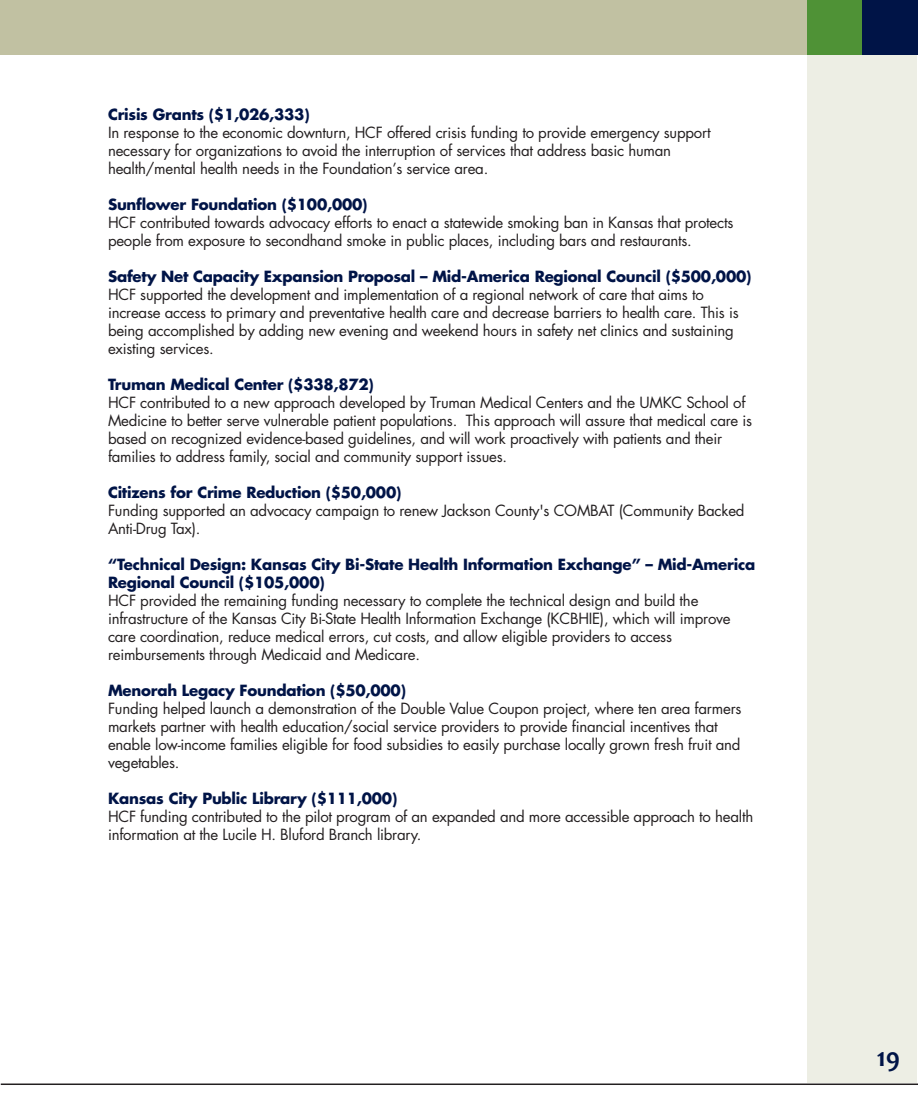
<style>
.page{position:relative;width:918px;height:1107px;background:#fff}
.page>*{position:absolute;margin:0;border:0;box-sizing:border-box;transform-origin:0 0}
.t1{font:700 27px "Candara";color:#001447}
.t2{font:15px/18px "Futura";letter-spacing:-.015em;color:#231f20}
.t3{font:700 15px/18px "Futura";letter-spacing:-.015em;color:#001447}
</style>
<div class="page">
<div style="left:0;top:0;width:807px;height:55px;background:#c1c1a2"></div>
<div style="left:807px;top:0;width:56px;height:54px;background:#4f9236"></div>
<div style="left:862px;top:0;width:56px;height:55px;background:#001447"></div>
<div style="left:808px;top:55px;width:109px;height:1028px;background:#edeee4"></div>
<hr style="left:1px;top:1084px;width:917px;height:1px;background:#231f20">
<p class="t3" style="left:108px;top:107px;width:203px">Crisis Grants ($1,026,333)</p>
<p class="t2" style="left:108px;top:125px;width:604px">In response to the economic downturn, HCF offered crisis funding to provide emergency support necessary for organizations to avoid the interruption of services that address basic human health/mental health needs in the Foundation’s service area.</p>
<p class="t3" style="left:108px;top:197px;width:261px">Sunflower Foundation ($100,000)</p>
<p class="t2" style="left:108px;top:215px;width:627px">HCF contributed towards advocacy efforts to enact a statewide smoking ban in Kansas that protects people from exposure to secondhand smoke in public places, including bars and restaurants.</p>
<p class="t3" style="left:108px;top:269px;width:645px">Safety Net Capacity Expansion Proposal – Mid-America Regional Council ($500,000)</p>
<p class="t2" style="left:108px;top:287px;width:632px">HCF supported the development and implementation of a regional network of care that aims to increase access to primary and preventative health care and decrease barriers to health care. This is being accomplished by adding new evening and weekend hours in safety net clinics and sustaining existing services.</p>
<p class="t3" style="left:108px;top:377px;width:267px">Truman Medical Center ($338,872)</p>
<p class="t2" style="left:108px;top:395px;width:646px">HCF contributed to a new approach developed by Truman Medical Centers and the UMKC School of Medicine to better serve vulnerable patient populations. This approach will assure that medical care is based on recognized evidence-based guidelines, and will work proactively with patients and their families to address family, social and community support issues.</p>
<p class="t3" style="left:108px;top:485px;width:295px">Citizens for Crime Reduction ($50,000)</p>
<p class="t2" style="left:108px;top:503px;width:638px">Funding supported an advocacy campaign to renew Jackson County's COMBAT (Community Backed<br>Anti-Drug Tax).</p>
<p class="t3" style="left:108px;top:557px;width:649px">“Technical Design: Kansas City Bi-State Health Information Exchange” – Mid-America<br>Regional Council ($105,000)</p>
<p class="t2" style="left:108px;top:593px;width:624px">HCF provided the remaining funding necessary to complete the technical design and build the infrastructure of the Kansas City Bi-State Health Information Exchange (KCBHIE), which will improve care coordination, reduce medical errors, cut costs, and allow eligible providers to access reimbursements through Medicaid and Medicare.</p>
<p class="t3" style="left:108px;top:683px;width:299px">Menorah Legacy Foundation ($50,000)</p>
<p class="t2" style="left:108px;top:701px;width:635px">Funding helped launch a demonstration of the Double Value Coupon project, where ten area farmers markets partner with health education/social service providers to provide financial incentives that enable low-income families eligible for food subsidies to easily purchase locally grown fresh fruit and vegetables.</p>
<p class="t3" style="left:108px;top:791px;width:291px">Kansas City Public Library ($111,000)</p>
<p class="t2" style="left:108px;top:809px;width:647px">HCF funding contributed to the pilot program of an expanded and more accessible approach to health information at the Lucile H. Bluford Branch library.</p>
<h1 class="t1" style="left:877px;top:1040px;width:25px">19</h1>
</div>
